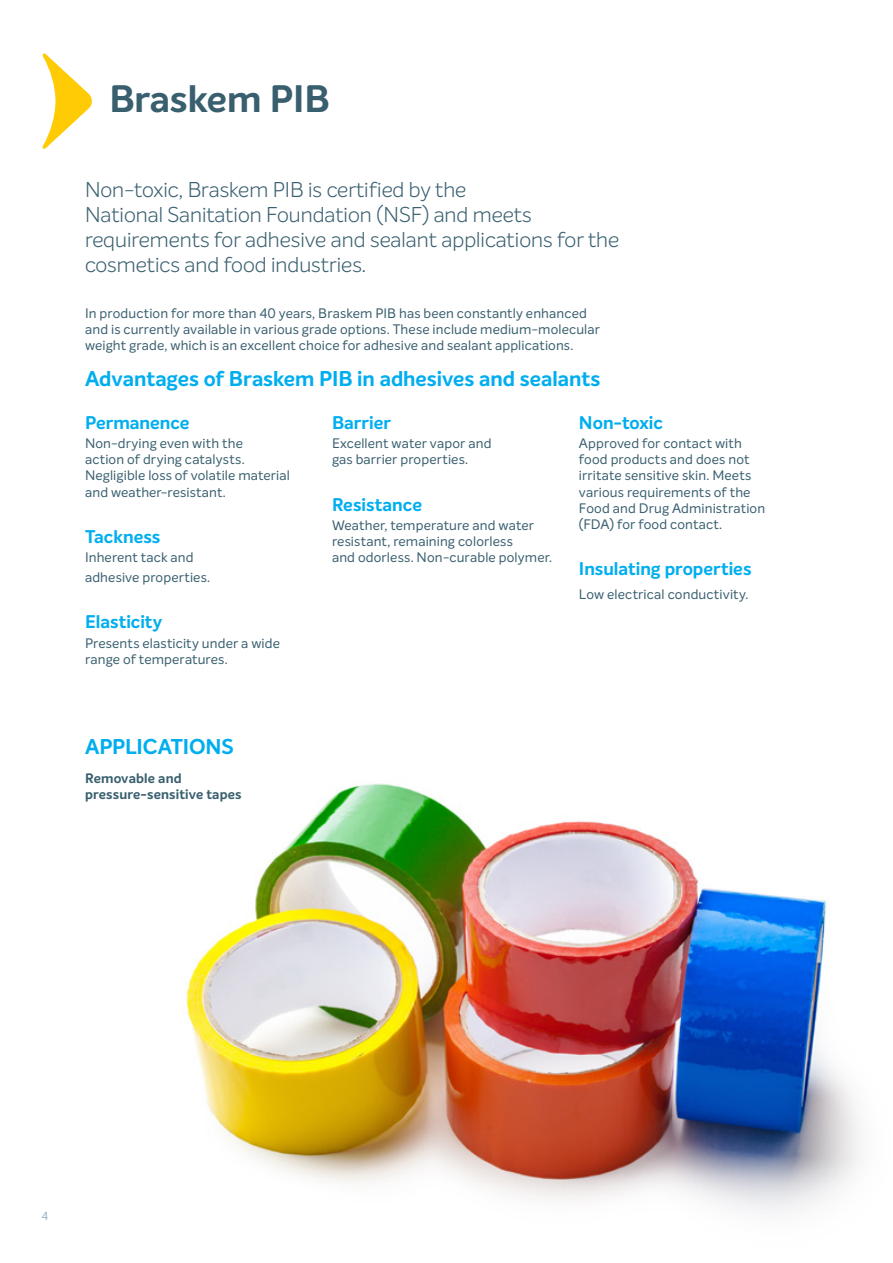
<style>
.page{position:relative;width:893px;height:1263px;background:#fff}
.page>*{position:absolute;margin:0;border:0;box-sizing:border-box;transform-origin:0 0}
.t1{font:700 37.5px "Intelo";color:#395f6f}
.t2{font:300 21px/25.2px "Intelo";color:#395f6f}
.t3{font:700 21px "Intelo";color:#00aeef}
.t4{font:700 18px "Intelo";color:#00aeef}
.t5{font:13.5px/16.2px "Intelo";letter-spacing:.01em;color:#395f6f}
.t6{font:700 13.5px/16.2px "Intelo";letter-spacing:.01em;color:#395f6f}
.t7{font:12px "Odebrecht Sans";color:#8ca6b4}
</style>
<div class="page">
<img style="left:186px;top:783px;width:675px;height:428px">
<svg style="left:42px;top:53px;width:50px;height:96px"></svg>
<h1 class="t1" style="left:109px;top:75px;width:222px">Braskem PIB</h1>
<h2 class="t2" style="left:85px;top:177px;width:536px">Non-toxic, Braskem PIB is certified by the<br>National Sanitation Foundation (NSF) and meets requirements for adhesive and sealant applications for the cosmetics and food industries.</h2>
<p class="t5" style="left:85px;top:305px;width:516px">In production for more than 40 years, Braskem PIB has been constantly enhanced and is currently available in various grade options. These include medium-molecular weight grade, which is an excellent choice for adhesive and sealant applications.</p>
<h2 class="t3" style="left:85px;top:365px;width:517px">Advantages of Braskem PIB in adhesives and sealants</h2>
<h3 class="t4" style="left:85px;top:411px;width:106px">Permanence</h3>
<p class="t5" style="left:85px;top:435px;width:206px">Non-drying even with the<br>action of drying catalysts.<br>Negligible loss of volatile material and weather-resistant.</p>
<h3 class="t4" style="left:85px;top:525px;width:77px">Tackness</h3>
<p class="t5" style="left:85px;top:548px;width:127px;line-height:19.5px">Inherent tack and adhesive properties.</p>
<h3 class="t4" style="left:85px;top:610px;width:79px">Elasticity</h3>
<p class="t5" style="left:85px;top:635px;width:197px">Presents elasticity under a wide range of temperatures.</p>
<h3 class="t4" style="left:332px;top:411px;width:60px">Barrier</h3>
<p class="t5" style="left:332px;top:435px;width:161px">Excellent water vapor and gas barrier properties.</p>
<h3 class="t4" style="left:332px;top:493px;width:92px">Resistance</h3>
<p class="t5" style="left:332px;top:517px;width:222px">Weather, temperature and water resistant, remaining colorless<br>and odorless. Non-curable polymer.</p>
<h3 class="t4" style="left:579px;top:411px;width:85px">Non-toxic</h3>
<p class="t5" style="left:579px;top:435px;width:188px">Approved for contact with food products and does not irritate sensitive skin. Meets various requirements of the<br>Food and Drug Administration (FDA) for food contact.</p>
<h3 class="t4" style="left:579px;top:558px;width:174px">Insulating properties</h3>
<p class="t5" style="left:579px;top:586px;width:171px">Low electrical conductivity.</p>
<h2 class="t3" style="left:85px;top:733px;width:150px">APPLICATIONS</h2>
<p class="t6" style="left:85px;top:770px;width:158px">Removable and pressure-sensitive tapes</p>
<p class="t7" style="left:42px;top:1209px;width:9px">4</p>
</div>
